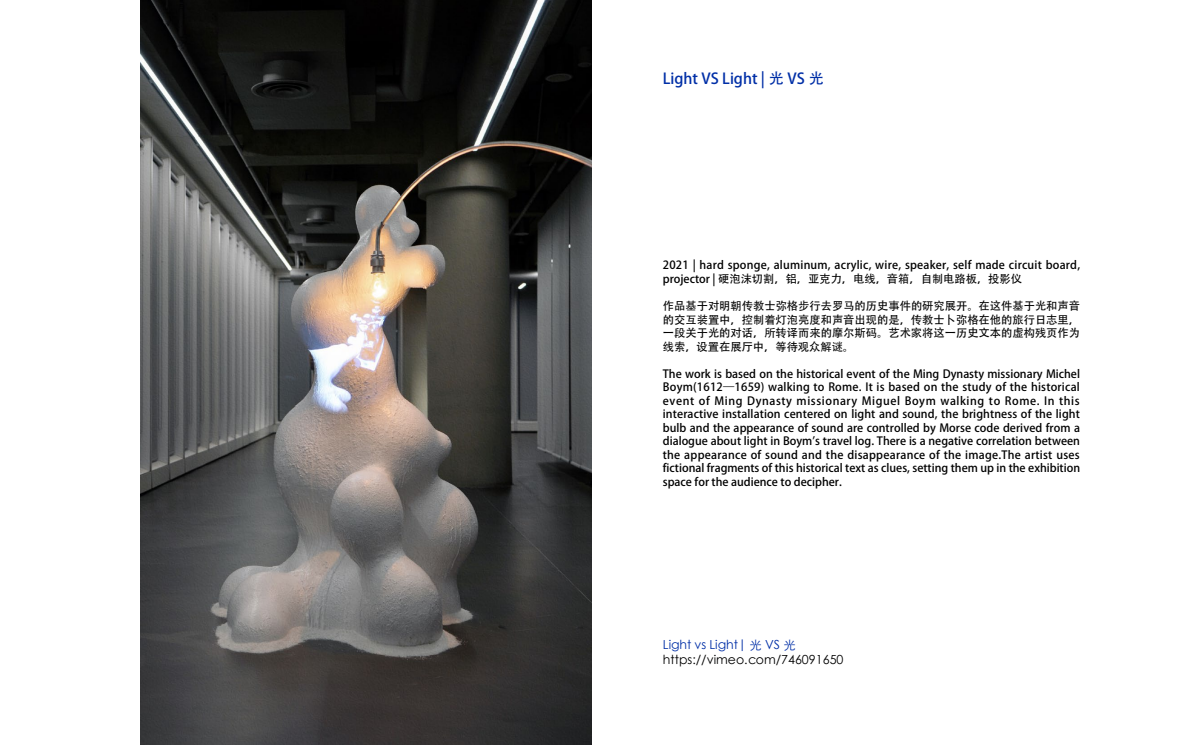
<style>
.page{position:relative;width:1184px;height:745px;background:#fff}
.page>*{position:absolute;margin:0;border:0;box-sizing:border-box;transform-origin:0 0}
.t1{font:15px "Adobe Heiti Std";color:#002fa7}
.t2{font:12.5px "ST Xihei";color:#000}
.t3{font:12.5px "ST Xihei";color:#002fa7}
.t4{font:11.25px/13.5px "Adobe Heiti Std";color:#000;text-align:justify}
.t5{font:11.25px/13.5px "Adobe Heiti Std";letter-spacing:.02em;color:#000}
</style>
<div class="page">
<img style="left:140px;top:0;width:452px;height:744px">
<h1 class="t1" style="left:663px;top:70px;width:162px">Light VS Light | 光 VS 光</h1>
<p class="t5" style="left:663px;top:259px;width:419px">2021 | hard sponge, aluminum, acrylic, wire, speaker, self made circuit board, projector | 硬泡沫切割，铝，亚克力，电线，音箱，自制电路板，投影仪</p>
<p class="t4" style="left:663px;top:299px;width:419px">作品基于对明朝传教士弥格步行去罗马的历史事件的研究展开。在这件基于光和声音的交互装置中，控制着灯泡亮度和声音出现的是，传教士卜弥格在他的旅行日志里，一段关于光的对话，所转译而来的摩尔斯码。艺术家将这一历史文本的虚构残页作为线索，设置在展厅中，等待观众解谜。</p>
<p class="t4" style="left:663px;top:367px;width:419px">The work is based on the historical event of the Ming Dynasty missionary Michel Boym(1612—1659) walking to Rome. It is based on the study of the historical event of Ming Dynasty missionary Miguel Boym walking to Rome. In this interactive installation centered on light and sound, the brightness of the light bulb and the appearance of sound are controlled by Morse code derived from a dialogue about light in Boym's travel log. There is a negative correlation between the appearance of sound and the disappearance of the image.The artist uses fictional fragments of this historical text as clues, setting them up in the exhibition space for the audience to decipher.</p>
<p class="t3" style="left:663px;top:634px;width:134px">Light vs Light| 光 VS 光</p>
<p class="t2" style="left:663px;top:649px;width:182px">https://vimeo.com/746091650</p>
</div>
